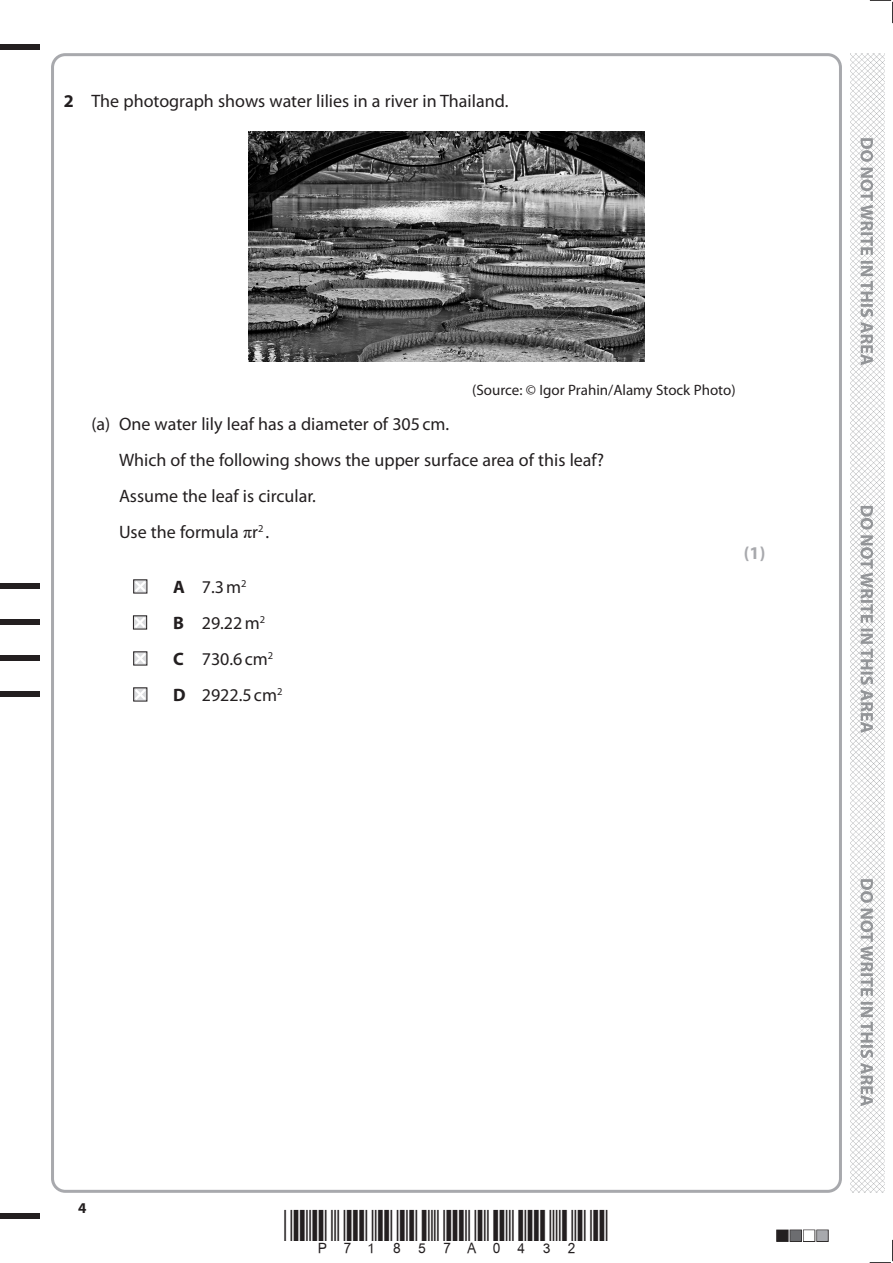
<style>
.page{position:relative;width:893px;height:1263px;background:#fff}
.page>*{position:absolute;margin:0;border:0;box-sizing:border-box;transform-origin:0 0}
.t1{font:18px/36px "Myriad Pro";color:#231f20}
.t2{font:700 18px "Myriad Pro";color:#a8a9ad}
.t3{font:15px "Myriad Pro";color:#231f20}
.t4{font:700 15px "Myriad Pro";color:#231f20}
.s1{font-weight:700}
.s2{font-family:"Times New Roman"}
</style>
<div class="page">
<div style="left:0;top:44px;width:40px;height:5px;background:#231f20"></div>
<div style="left:0;top:1214px;width:40px;height:5px;background:#231f20"></div>
<svg style="left:870px;top:0;width:23px;height:23px"></svg>
<svg style="left:870px;top:1240px;width:23px;height:23px"></svg>
<img style="left:850px;top:53px;width:34px;height:1140px">
<svg style="left:860px;top:138px;width:13px;height:968px"></svg>
<img style="left:248px;top:132px;width:397px;height:230px">
<svg style="left:133px;top:579px;width:15px;height:15px"></svg>
<svg style="left:132px;top:615px;width:16px;height:15px"></svg>
<svg style="left:133px;top:651px;width:15px;height:15px"></svg>
<svg style="left:133px;top:687px;width:15px;height:15px"></svg>
<div style="left:0;top:583px;width:40px;height:6px;background:#231f20"></div>
<div style="left:0;top:619px;width:40px;height:6px;background:#231f20"></div>
<div style="left:0;top:655px;width:40px;height:6px;background:#231f20"></div>
<div style="left:0;top:691px;width:40px;height:6px;background:#231f20"></div>
<p class="t1" style="left:64px;top:83px;width:446px"><span class="s1">2</span> The photograph shows water lilies in a river in Thailand.</p>
<p class="t3" style="left:472px;top:380px;width:265px">(Source: © Igor Prahin/Alamy Stock Photo)</p>
<p class="t1" style="left:119px;top:406px;width:487px;text-indent:-28px">(a) One water lily leaf has a diameter of 305cm.<br>Which of the following shows the upper surface area of this leaf?<br>Assume the leaf is circular.<br>Use the formula <span class="s2">π</span>r<sup>2</sup> .</p>
<p class="t1" style="left:173px;top:569px;width:111px"><span class="s1">A</span> 7.3m<sup>2<br></sup><span class="s1">B</span> 29.22m<sup>2<br></sup><span class="s1">C</span> 730.6cm<sup>2<br></sup><span class="s1">D</span> 2922.5cm<sup>2</sup></p>
<p class="t2" style="left:744px;top:542px;width:23px">(1)</p>
<p class="t4" style="left:78px;top:1198px;width:10px">4</p>
</div>
